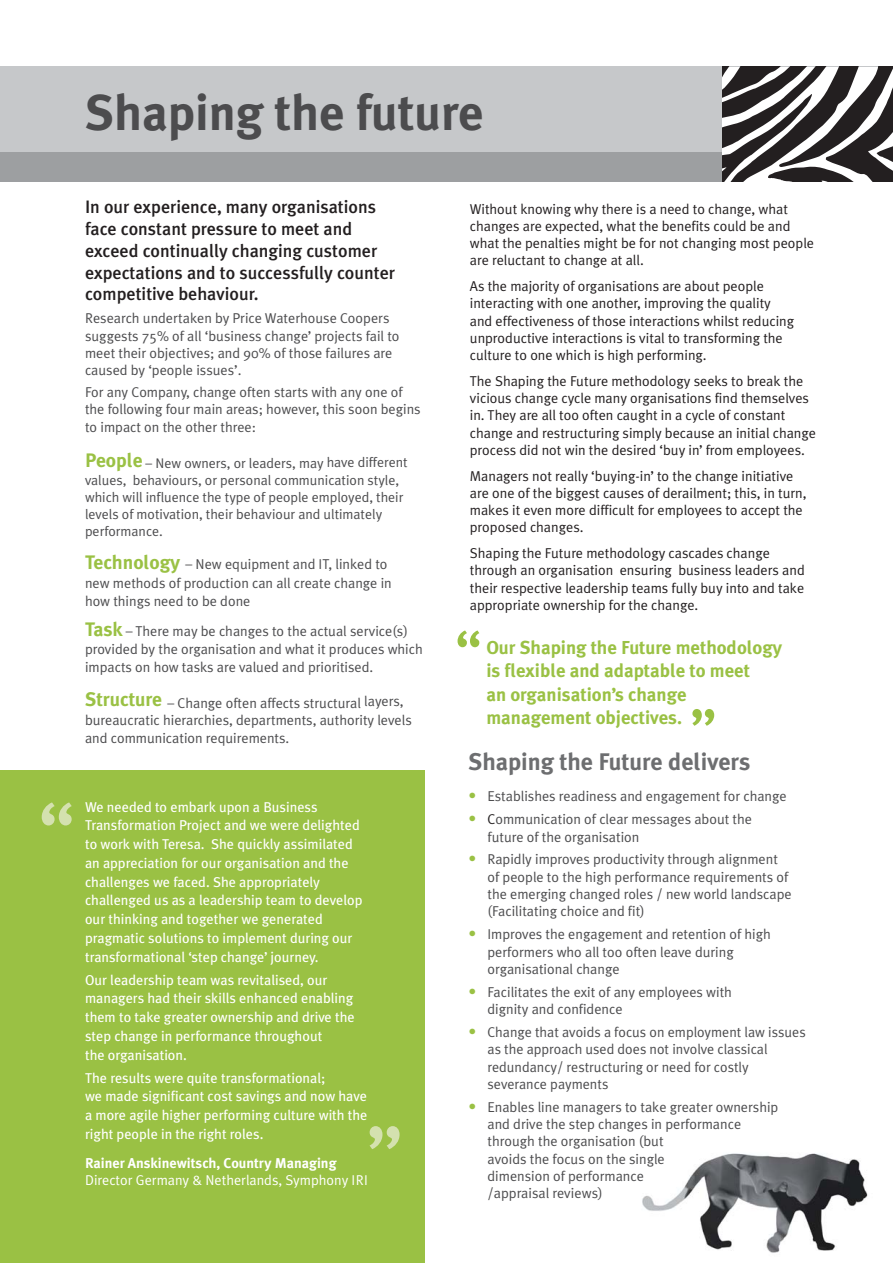
<style>
.page{position:relative;width:893px;height:1263px;background:#fff}
.page>*{position:absolute;margin:0;border:0;box-sizing:border-box;transform-origin:0 0}
.t1{font:60px "Meta Plus";color:#9ac144}
.t2{font:700 49.95px "Meta Plus";color:#4c4c4e}
.t3{font:700 24px "Meta Plus";color:#6d6e70}
.t4{font:700 18.75px/23.2px "Meta Plus";color:#9ac144}
.t5{font:500 18px/21.8px "Meta Plus";color:#231f20}
.t6{font:14.25px/17.2px "Meta Plus Normal";color:#4c4c4e}
.t7{font:14.25px/17.2px "Meta Plus Normal";color:#231f20}
.t8{font:14.25px/18.8px "Meta Plus";color:#fff}
.t9{font:14.25px "Meta Plus Normal";color:#fff}
.t10{font:700 14.25px "Meta Plus";color:#fff}
.t11{font:13.95px/17px "Meta Plus Normal";color:#4c4c4e}
.s1{font-family:"Meta Plus";font-weight:700;font-size:19.5px;color:#9ac144}
.s2{font-size:15.75px;color:#9ac144}
.s3{color:#231f20}
</style>
<div class="page">
<img style="left:642px;top:1153px;width:226px;height:100px">
<div style="left:0;top:67px;width:893px;height:109px;background:#c6c8ca"></div>
<div style="left:0;top:152px;width:893px;height:30px;background:#9d9fa1"></div>
<svg style="left:723px;top:67px;width:170px;height:115px;background:#706d6e"></svg>
<div style="left:0;top:771px;width:425px;height:492px;background:#9ac144"></div>
<svg style="left:42px;top:802px;width:30px;height:23px"></svg>
<svg style="left:370px;top:1126px;width:30px;height:23px"></svg>
<h2 class="t2" style="left:85px;top:94px;width:400px">Shaping the future</h2>
<p class="t5" style="left:85px;top:197px;width:312px">In our experience, many organisations face constant pressure to meet and exceed continually changing customer expectations and to successfully counter competitive behaviour.</p>
<p class="t6" style="left:85px;top:311px;width:316px">Research undertaken by Price Waterhouse Coopers suggests 75% of all ‘business change’ projects fail to meet their objectives; and 90% of those failures are caused by ‘people issues’.</p>
<p class="t6" style="left:85px;top:384px;width:337px;line-height:17.9px">For any Company, change often starts with any one of the following four main areas; however, this soon begins to impact on the other three:</p>
<p class="t11" style="left:85px;top:456px;width:324px"><span class="s1">People</span> – New owners, or leaders, may have different values, behaviours, or personal communication style, which will influence the type of people employed, their levels of motivation, their behaviour and ultimately performance.</p>
<p class="t6" style="left:85px;top:555px;width:308px;line-height:19.4px"><span class="s1">Technology</span> – New equipment and IT, linked to new methods of production can all create change in</p>
<p class="t6" style="left:85px;top:587px;width:324px;line-height:29.8px">how things need to be done<br><span class="s1">Task</span> – There may be changes to the actual service(s)</p>
<p class="t6" style="left:85px;top:641px;width:339px;line-height:18.5px">provided by the organisation and what it produces which impacts on how tasks are valued and prioritised.</p>
<p class="t6" style="left:85px;top:695px;width:328px"><span class="s1">Structure</span> – Change often affects structural layers, bureaucratic hierarchies, departments, authority levels and communication requirements.</p>
<p class="t8" style="left:85px;top:798px;width:279px">We needed to embark upon a Business Transformation Project and we were delighted to work with Teresa. She quickly assimilated an appreciation for our organisation and the challenges we faced. She appropriately challenged us as a leadership team to develop our thinking and together we generated pragmatic solutions to implement during our transformational ‘step change’ journey.</p>
<p class="t8" style="left:85px;top:971px;width:271px">Our leadership team was revitalised, our managers had their skills enhanced enabling them to take greater ownership and drive the step change in performance throughout<br>the organisation.</p>
<p class="t8" style="left:85px;top:1069px;width:284px">The results were quite transformational;<br>we made significant cost savings and now have a more agile higher performing culture with the right people in the right roles.</p>
<p class="t10" style="left:85px;top:1158px;width:253px">Rainer Anskinewitsch, Country Managing</p>
<p class="t9" style="left:85px;top:1175px;width:284px">Director Germany &amp; Netherlands, Symphony IRI</p>
<p class="t7" style="left:470px;top:201px;width:346px">Without knowing why there is a need to change, what changes are expected, what the benefits could be and what the penalties might be for not changing most people are reluctant to change at all.</p>
<p class="t7" style="left:470px;top:279px;width:326px">As the majority of organisations are about people interacting with one another, improving the quality and effectiveness of those interactions whilst reducing unproductive interactions is vital to transforming the culture to one which is high performing.</p>
<p class="t7" style="left:470px;top:373px;width:348px">The Shaping the Future methodology seeks to break the vicious change cycle many organisations find themselves in. They are all too often caught in a cycle of constant change and restructuring simply because an initial change process did not win the desired ‘buy in’ from employees.</p>
<p class="t7" style="left:470px;top:468px;width:338px">Managers not really ‘buying-in’ to the change initiative are one of the biggest causes of derailment; this, in turn, makes it even more difficult for employees to accept the proposed changes.</p>
<p class="t7" style="left:470px;top:546px;width:336px">Shaping the Future methodology cascades change through an organisation ensuring business leaders and their respective leadership teams fully buy into and take appropriate ownership for the change.</p>
<h1 class="t1" style="left:455px;top:629px;width:29px">“</h1>
<h3 class="t4" style="left:486px;top:637px;width:297px">Our Shaping the Future methodology is flexible and adaptable to meet<br>an organisation’s change management objectives.</h3>
<h3 class="t3" style="left:468px;top:752px;width:283px">Shaping the Future delivers</h3>
<p class="t6" style="left:468px;top:788px;width:320px"><span class="s2">•</span> Establishes readiness and engagement for change</p>
<p class="t6" style="left:487px;top:811px;width:266px;text-indent:-19px"><span class="s2">•</span> <span class="s3">C</span>ommunication of clear messages about the future of the organisation</p>
<p class="t6" style="left:487px;top:852px;width:306px;text-indent:-19px"><span class="s2">•</span> Rapidly improves productivity through alignment of people to the high performance requirements of the emerging changed roles / new world landscape (Facilitating choice and fit)</p>
<p class="t6" style="left:487px;top:926px;width:285px;text-indent:-19px"><span class="s2">•</span> Improves the engagement and retention of high performers who all too often leave during organisational change</p>
<p class="t6" style="left:487px;top:984px;width:246px;text-indent:-19px"><span class="s2">•</span> Facilitates the exit of any employees with dignity and confidence</p>
<p class="t6" style="left:487px;top:1024px;width:320px;text-indent:-19px"><span class="s2">•</span> Change that avoids a focus on employment law issues as the approach used does not involve classical redundancy/ restructuring or need for costly severance payments</p>
<p class="t6" style="left:487px;top:1099px;width:292px;text-indent:-19px"><span class="s2">•</span> Enables line managers to take greater ownership and drive the step changes in performance through the organisation (but<br>avoids the focus on the single<br>dimension of performance<br>/appraisal reviews)</p>
<h1 class="t1" style="left:690px;top:707px;width:29px">”</h1>
</div>
